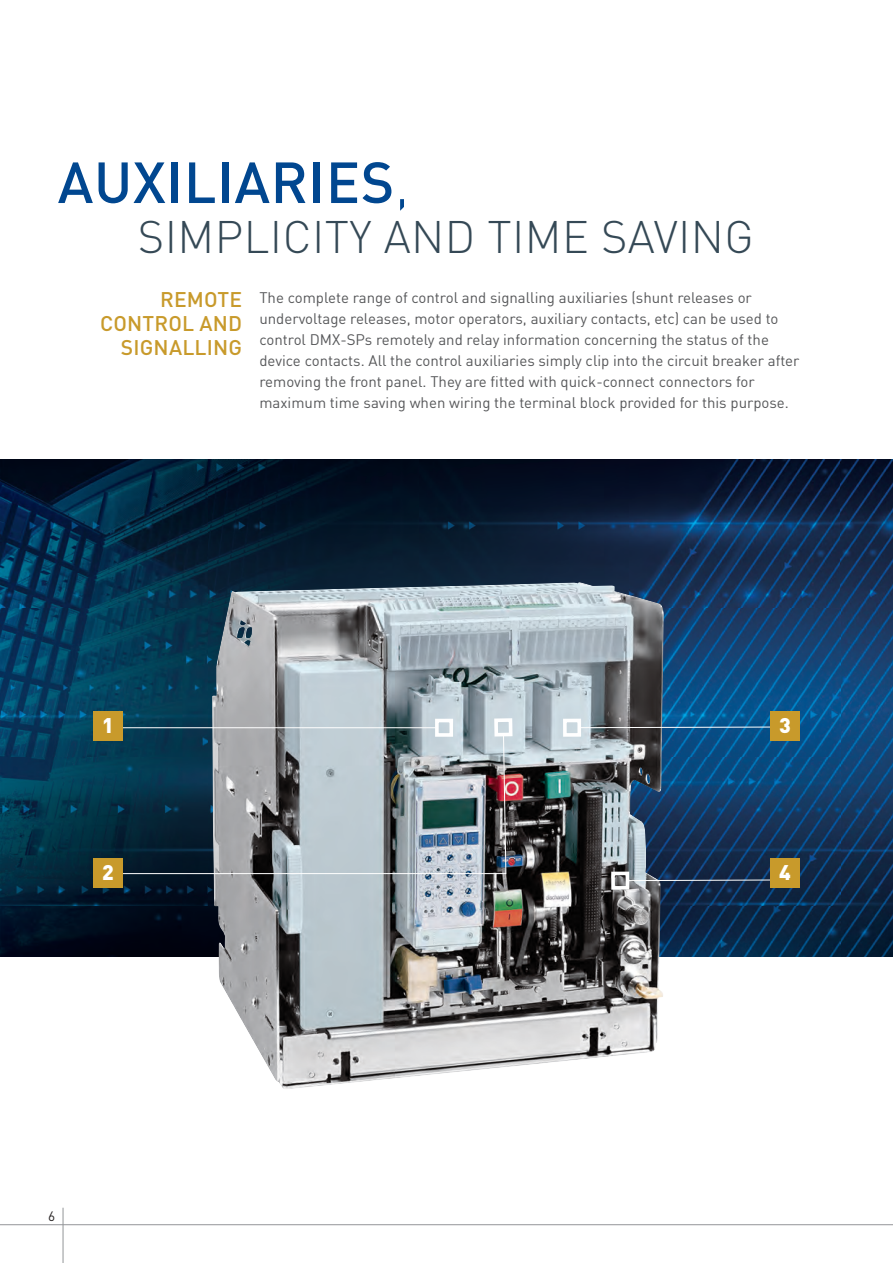
<style>
.page{position:relative;width:893px;height:1263px;background:#fff}
.page>*{position:absolute;margin:0;border:0;box-sizing:border-box;transform-origin:0 0}
.t1{font:500 57px "DIN Pro";letter-spacing:.01em;color:#014790}
.t2{font:300 45px "DIN Pro";letter-spacing:.01em;color:#354956}
.t3{font:500 21px/24px "DIN Pro";letter-spacing:.01em;color:#c89a2b;text-align:right}
.t4{font:900 21px "DIN Pro";color:#fff}
.t5{font:15px/21px "DIN";color:#57585a}
.t6{font:13.5px "DIN";color:#231f20}
.s1{font-weight:300}
</style>
<div class="page">
<img style="left:0;top:460px;width:893px;height:497px">
<img style="left:212px;top:582px;width:452px;height:507px">
<svg style="left:114px;top:734px;width:393px;height:140px;background:#71808a"></svg>
<div style="left:494px;top:718px;width:18px;height:18px;border:4px solid #fff"></div>
<svg style="left:581px;top:726px;width:189px;height:2px"></svg>
<div style="left:563px;top:719px;width:18px;height:18px;border:4px solid #fff"></div>
<svg style="left:629px;top:879px;width:141px;height:2px"></svg>
<div style="left:611px;top:872px;width:18px;height:18px;border:4px solid #fff"></div>
<div style="left:770px;top:711px;width:30px;height:29px;background:#c89a2b"></div>
<div style="left:93px;top:858px;width:30px;height:30px;background:#c89a2b"></div>
<div style="left:770px;top:858px;width:30px;height:30px;background:#c89a2b"></div>
<hr style="left:119px;top:727px;width:318px;height:1px;background:#fff">
<div style="left:435px;top:719px;width:18px;height:18px;border:4px solid #fff"></div>
<div style="left:93px;top:711px;width:30px;height:29px;background:#c89a2b"></div>
<hr style="left:63px;top:1208px;width:1px;height:55px;background:#939598">
<hr style="left:0;top:1224px;width:893px;height:1px;background:#939598">
<h1 class="t1" style="left:58px;top:144px;width:353px">AUXILIARIES<span class="s1">,</span></h1>
<h2 class="t2" style="left:138px;top:206px;width:617px">SIMPLICITY AND TIME SAVING</h2>
<p class="t5" style="left:259px;top:287px;width:542px">The complete range of control and signalling auxiliaries (shunt releases or undervoltage releases, motor operators, auxiliary contacts, etc) can be used to control DMX-SPs remotely and relay information concerning the status of the device contacts. All the control auxiliaries simply clip into the circuit breaker after removing the front panel. They are fitted with quick-connect connectors for maximum time saving when wiring the terminal block provided for this purpose.</p>
<h3 class="t3" style="left:100px;top:287px;width:144px">REMOTE<br>CONTROL AND<br>SIGNALLING</h3>
<h3 class="t4" style="left:102px;top:711px;width:13px">1</h3>
<h3 class="t4" style="left:779px;top:711px;width:13px">3</h3>
<h3 class="t4" style="left:102px;top:858px;width:13px">2</h3>
<h3 class="t4" style="left:779px;top:858px;width:13px">4</h3>
<p class="t6" style="left:48px;top:1207px;width:9px">6</p>
</div>
